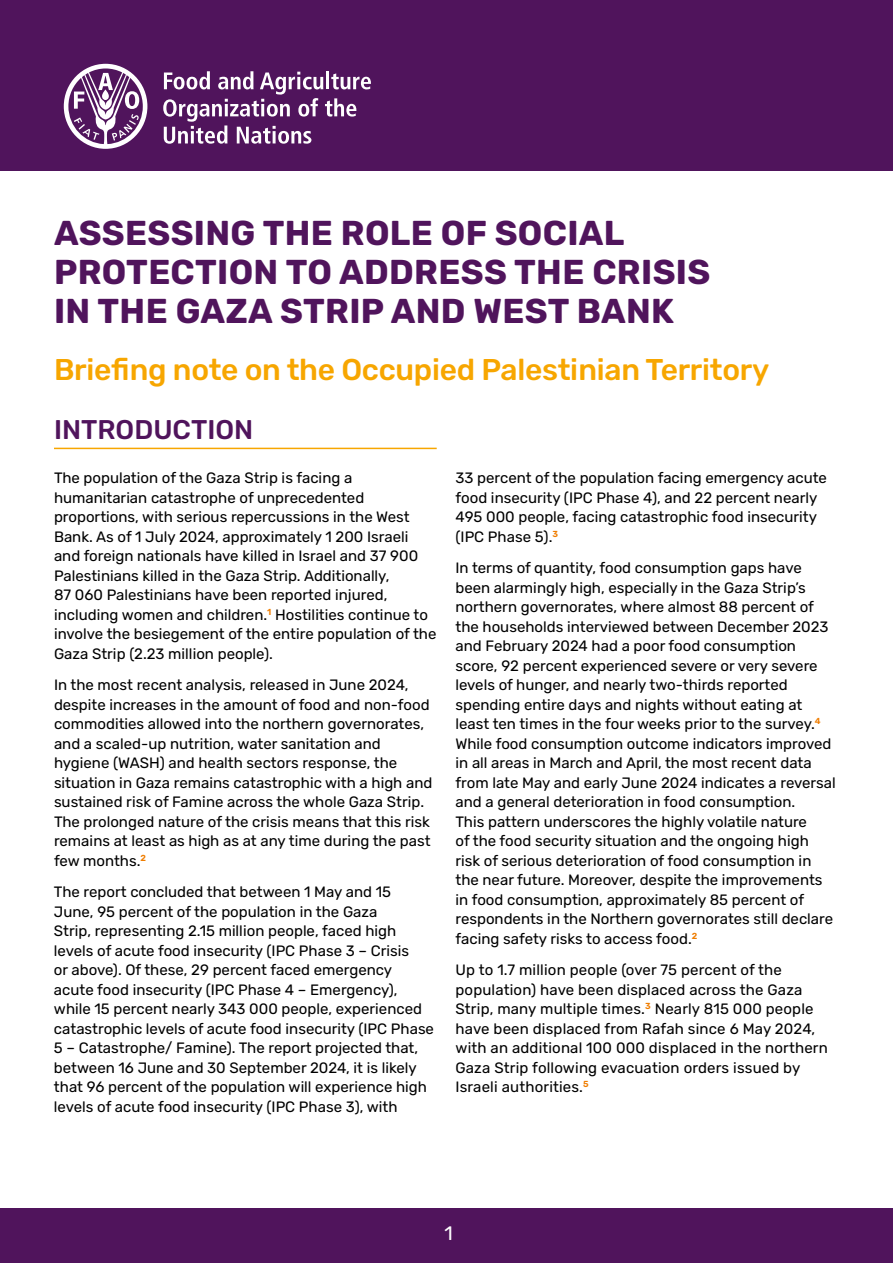
<style>
.page{position:relative;width:893px;height:1263px;background:#fff}
.page>*{position:absolute;margin:0;border:0;box-sizing:border-box;transform-origin:0 0}
.t1{font:700 34.5px/39px "Rubik";letter-spacing:.01em;color:#50145c}
.t2{font:500 30px "Rubik";letter-spacing:-.01em;color:#f7a600}
.t3{font:500 27px "Rubik";color:#50145c}
.t4{font:19.5px "Rubik";color:#fff}
.t5{font:18px "Rubik";color:#fff}
.t6{font:15px/19.5px "Rubik";color:#000}
</style>
<div class="page">
<div style="left:0;top:0;width:893px;height:170px;background:#50145c"></div>
<svg style="left:64px;top:64px;width:83px;height:85px"></svg>
<svg style="left:163px;top:71px;width:208px;height:73px"></svg>
<div style="left:0;top:1209px;width:893px;height:54px;background:#50145c"></div>
<hr style="left:54px;top:448px;width:383px;height:1px;background:#f7a600">
<h1 class="t1" style="left:54px;top:214px;width:658px">ASSESSING THE ROLE OF SOCIAL<br>PROTECTION TO ADDRESS THE CRISIS<br>IN THE GAZA STRIP AND WEST BANK</h1>
<h2 class="t2" style="left:54px;top:353px;width:717px">Briefing note on the Occupied Palestinian Territory</h2>
<h3 class="t3" style="left:54px;top:415px;width:201px">INTRODUCTION</h3>
<p class="t6" style="left:54px;top:469px;width:384px">The population of the Gaza Strip is facing a humanitarian catastrophe of unprecedented proportions, with serious repercussions in the West Bank. As of 1 July 2024, approximately 1 200 Israeli and foreign nationals have killed in Israel and 37 900<br>Palestinians killed in the Gaza Strip. Additionally,<br>87 060 Palestinians have been reported injured, including women and children.<sup>1</sup> Hostilities continue to involve the besiegement of the entire population of the Gaza Strip (2.23 million people).</p>
<p class="t6" style="left:54px;top:676px;width:380px">In the most recent analysis, released in June 2024, despite increases in the amount of food and non-food commodities allowed into the northern governorates, and a scaled-up nutrition, water sanitation and hygiene (WASH) and health sectors response, the situation in Gaza remains catastrophic with a high and sustained risk of Famine across the whole Gaza Strip.<br>The prolonged nature of the crisis means that this risk remains at least as high as at any time during the past few months.<sup>2</sup></p>
<p class="t6" style="left:54px;top:883px;width:382px">The report concluded that between 1 May and 15<br>June, 95 percent of the population in the Gaza<br>Strip, representing 2.15 million people, faced high levels of acute food insecurity (IPC Phase 3 – Crisis<br>or above). Of these, 29 percent faced emergency acute food insecurity (IPC Phase 4 – Emergency), while 15 percent nearly 343 000 people, experienced catastrophic levels of acute food insecurity (IPC Phase 5 – Catastrophe/ Famine). The report projected that, between 16 June and 30 September 2024, it is likely that 96 percent of the population will experience high levels of acute food insecurity (IPC Phase 3), with</p>
<p class="t6" style="left:455px;top:469px;width:373px">33 percent of the population facing emergency acute food insecurity (IPC Phase 4), and 22 percent nearly 495 000 people, facing catastrophic food insecurity (IPC Phase 5).<sup>3</sup></p>
<p class="t6" style="left:455px;top:559px;width:382px">In terms of quantity, food consumption gaps have been alarmingly high, especially in the Gaza Strip’s northern governorates, where almost 88 percent of the households interviewed between December 2023 and February 2024 had a poor food consumption score, 92 percent experienced severe or very severe levels of hunger, and nearly two-thirds reported spending entire days and nights without eating at least ten times in the four weeks prior to the survey.<sup>4<br></sup>While food consumption outcome indicators improved in all areas in March and April, the most recent data from late May and early June 2024 indicates a reversal and a general deterioration in food consumption.<br>This pattern underscores the highly volatile nature<br>of the food security situation and the ongoing high risk of serious deterioration of food consumption in the near future. Moreover, despite the improvements in food consumption, approximately 85 percent of respondents in the Northern governorates still declare facing safety risks to access food.<sup>2</sup></p>
<p class="t6" style="left:455px;top:961px;width:374px">Up to 1.7 million people (over 75 percent of the population) have been displaced across the Gaza Strip, many multiple times.<sup>3</sup> Nearly 815 000 people have been displaced from Rafah since 6 May 2024, with an additional 100 000 displaced in the northern Gaza Strip following evacuation orders issued by Israeli authorities.<sup>5</sup></p>
<h3 class="t4" style="left:444px;top:1222px;width:10px">1</h3>
<p class="t5" style="left:443px;top:1225px;width:9px">1</p>
</div>
